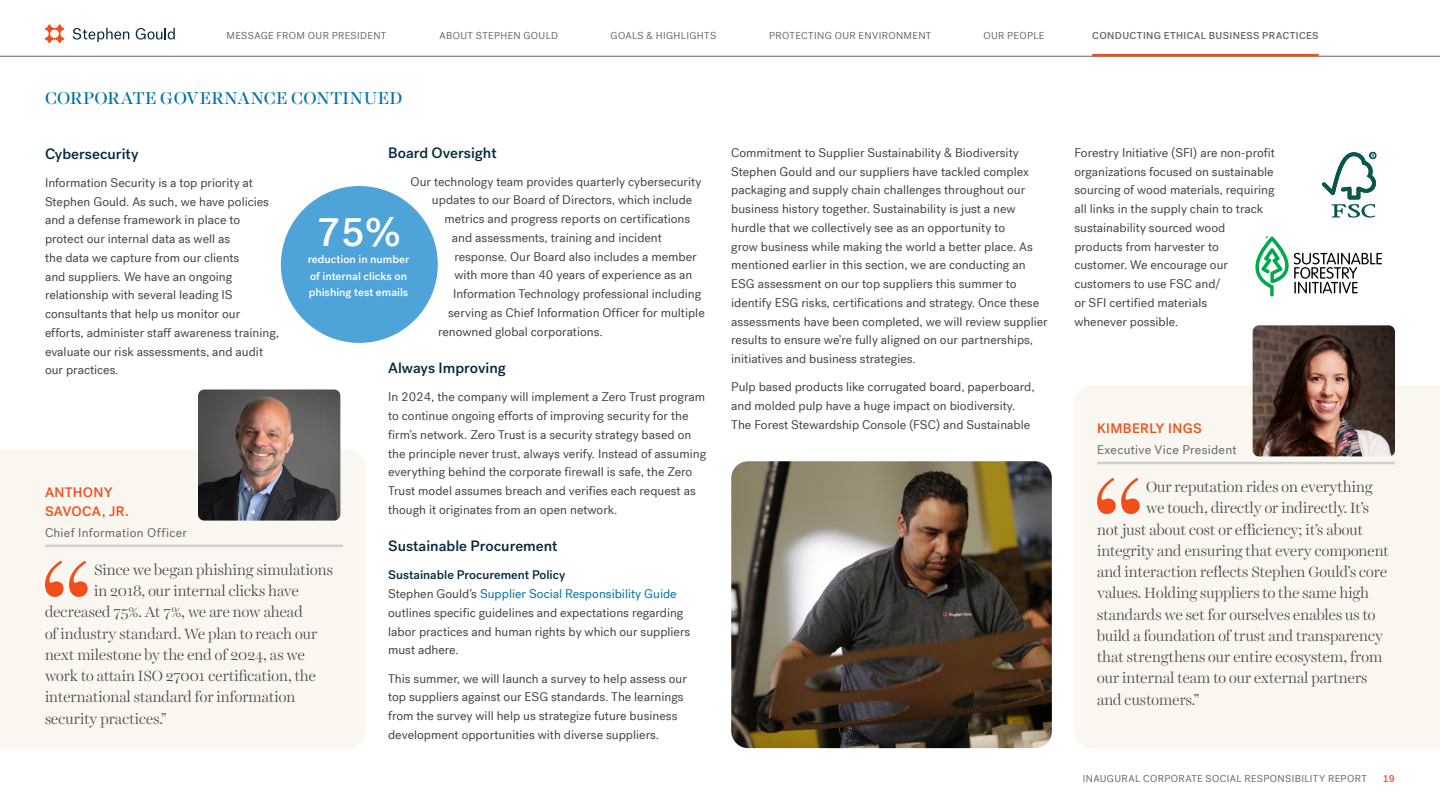
<style>
.page{position:relative;width:1440px;height:810px;background:#fff}
.page>*{position:absolute;margin:0;border:0;box-sizing:border-box;transform-origin:0 0}
.Side_bar_text{font:127.38px "Harriet Display";color:#f14e1b}
.Heading_2{font:500 40.5px "Post Grotesk";color:#fff}
.Heading_1_Continued{font:17.5px "Harriet Display";letter-spacing:.02em;color:#0273a7}
.Side_bar_text-2{font:300 15px "Harriet Display";color:#454545}
.Heading_2-2{font:500 15px "Post Grotesk";color:#082a40}
.Side_bar_heading{font:500 13.75px/18.8px "Post Grotesk";letter-spacing:.025em;color:#f14e1b}
.Body_text{font:12.5px/18.8px "Post Grotesk";color:#454545}
.Side_bar_sub_header{font:12.5px "Post Grotesk";letter-spacing:.02em;color:#676767}
.Body_text-2{font:500 11.25px/16.9px "Post Grotesk";color:#fff}
.t1{font:10px "Post Grotesk";letter-spacing:.035em;color:#676767}
.t2{font:500 10px "Post Grotesk";letter-spacing:.035em;color:#676767}
.t3{font:500 10px "Post Grotesk";color:#f14e1b}
.s1{font-weight:500;color:#082a40}
.s2{color:#0273a7}
</style>
<div class="page">
<hr style="left:0;top:56px;width:1440px;height:1px;background:#676767">
<svg style="left:45px;top:24px;width:19px;height:19px"></svg>
<svg style="left:73px;top:28px;width:56px;height:14px"></svg>
<svg style="left:136px;top:28px;width:39px;height:12px"></svg>
<hr style="left:1092px;top:54px;width:227px;height:2px;background:#f14e1b">
<img style="left:731px;top:461px;width:321px;height:287px">
<div style="left:1075px;top:385px;width:365px;height:363px;background:#faf7f0"></div>
<hr style="left:1097px;top:462px;width:298px;height:2px;background:#d1d1d1">
<img style="left:1253px;top:325px;width:142px;height:131px">
<div style="left:0;top:449px;width:365px;height:299px;background:#faf7f0"></div>
<hr style="left:45px;top:545px;width:298px;height:2px;background:#d1d1d1">
<img style="left:198px;top:389px;width:142px;height:132px">
<div style="left:281px;top:186px;width:157px;height:157px;background:#4ea3d9;border-radius:50%"></div>
<svg style="left:1322px;top:152px;width:54px;height:66px"></svg>
<svg style="left:1255px;top:236px;width:127px;height:61px"></svg>
<p class="t1" style="left:226px;top:30px;width:161px">MESSAGE FROM OUR PRESIDENT</p>
<p class="t1" style="left:440px;top:30px;width:120px">ABOUT STEPHEN GOULD</p>
<p class="t1" style="left:611px;top:30px;width:107px">GOALS &amp; HIGHLIGHTS</p>
<p class="t1" style="left:769px;top:30px;width:164px">PROTECTING OUR ENVIRONMENT</p>
<p class="t2" style="left:1092px;top:30px;width:79px">CONDUCTING E</p>
<p class="t2" style="left:1282px;top:30px;width:38px">CTICES</p>
<p class="t1" style="left:983px;top:30px;width:63px">OUR PEOPLE</p>
<p class="t1" style="left:1095px;top:30px;width:222px">CONDUCTING ETHICAL BUSINESS PRACTICES</p>
<p class="Heading_1_Continued" style="left:45px;top:85px;width:359px">CORPORATE GOVERNANCE CONTINUED</p>
<p class="Heading_2-2" style="left:388px;top:143px;width:110px">Board Oversight</p>
<p class="Body_text" style="left:411px;top:172px;width:292px">Our technology team provides quarterly cybersecurity</p>
<p class="Body_text" style="left:432px;top:191px;width:262px">updates to our Board of Directors, which include</p>
<p class="Body_text" style="left:444px;top:210px;width:247px">metrics and progress reports on certifications</p>
<p class="Body_text" style="left:452px;top:228px;width:211px">and assessments, training and incident</p>
<p class="Body_text" style="left:454px;top:247px;width:244px">response. Our Board also includes a member</p>
<p class="Body_text" style="left:454px;top:266px;width:239px">with more than 40 years of experience as an</p>
<p class="Body_text" style="left:453px;top:285px;width:250px">Information Technology professional including</p>
<p class="Body_text" style="left:448px;top:303px;width:258px">serving as Chief Information Officer for multiple</p>
<p class="Body_text" style="left:438px;top:322px;width:166px">renowned global corporations.</p>
<p class="Heading_2-2" style="left:388px;top:359px;width:119px">Always Improving</p>
<p class="Body_text" style="left:388px;top:388px;width:320px">In 2024, the company will implement a Zero Trust program to continue ongoing efforts of improving security for the firm’s network. Zero Trust is a security strategy based on the principle never trust, always verify. Instead of assuming everything behind the corporate firewall is safe, the Zero Trust model assumes breach and verifies each request as though it originates from an open network.</p>
<p class="Heading_2-2" style="left:388px;top:537px;width:171px">Sustainable Procurement</p>
<p class="Body_text" style="left:388px;top:566px;width:304px"><span class="s1">Sustainable Procurement Policy<br></span>Stephen Gould’s <span class="s2">Supplier Social Responsibility Guide </span>outlines specific guidelines and expectations regarding labor practices and human rights by which our suppliers must adhere.</p>
<p class="Body_text" style="left:388px;top:669px;width:300px">This summer, we will launch a survey to help assess our top suppliers against our ESG standards. The learnings from the survey will help us strategize future business development opportunities with diverse suppliers.</p>
<p class="Heading_2-2" style="left:45px;top:144px;width:95px">Cybersecurity</p>
<p class="Body_text" style="left:45px;top:173px;width:236px">Information Security is a top priority at Stephen Gould. As such, we have policies and a defense framework in place to protect our internal data as well as<br>the data we capture from our clients<br>and suppliers. We have an ongoing relationship with several leading IS consultants that help us monitor our efforts, administer staff awareness training, evaluate our risk assessments, and audit our practices.</p>
<p class="Heading_2" style="left:316px;top:207px;width:86px">75%</p>
<p class="Body_text-2" style="left:309px;top:267px;width:101px">of internal clicks on phishing test emails</p>
<p class="Body_text-2" style="left:308px;top:250px;width:103px">reduction in number</p>
<p class="Side_bar_heading" style="left:45px;top:483px;width:86px">ANTHONY<br>SAVOCA, JR.</p>
<p class="Side_bar_sub_header" style="left:45px;top:525px;width:144px">Chief Information Officer</p>
<p class="Side_bar_text" style="left:36px;top:523px;width:59px">“</p>
<p class="Side_bar_text-2" style="left:94px;top:559px;width:240px">Since we began phishing simulations</p>
<p class="Side_bar_text-2" style="left:94px;top:580px;width:206px">in 2018, our internal clicks have</p>
<p class="Side_bar_text-2" style="left:45px;top:602px;width:259px">decreased 75%. At 7%, we are now ahead</p>
<p class="Side_bar_text-2" style="left:45px;top:623px;width:274px">of industry standard. We plan to reach our</p>
<p class="Side_bar_text-2" style="left:45px;top:644px;width:261px">next milestone by the end of 2024, as we</p>
<p class="Side_bar_text-2" style="left:45px;top:665px;width:273px">work to attain ISO 27001 certification, the</p>
<p class="Side_bar_text-2" style="left:45px;top:687px;width:252px">international standard for information</p>
<p class="Side_bar_text-2" style="left:45px;top:708px;width:124px">security practices.”</p>
<p class="Body_text" style="left:731px;top:143px;width:318px">Commitment to Supplier Sustainability &amp; Biodiversity Stephen Gould and our suppliers have tackled complex packaging and supply chain challenges throughout our business history together. Sustainability is just a new hurdle that we collectively see as an opportunity to<br>grow business while making the world a better place. As mentioned earlier in this section, we are conducting an ESG assessment on our top suppliers this summer to identify ESG risks, certifications and strategy. Once these assessments have been completed, we will review supplier results to ensure we’re fully aligned on our partnerships, initiatives and business strategies.</p>
<p class="Body_text" style="left:731px;top:378px;width:305px">Pulp based products like corrugated board, paperboard, and molded pulp have a huge impact on biodiversity.<br>The Forest Stewardship Console (FSC) and Sustainable</p>
<p class="Body_text" style="left:1074px;top:143px;width:202px">Forestry Initiative (SFI) are non-profit organizations focused on sustainable sourcing of wood materials, requiring all links in the supply chain to track sustainability sourced wood products from harvester to<br>customer. We encourage our customers to use FSC and/<br>or SFI certified materials<br>whenever possible.</p>
<p class="Side_bar_heading" style="left:1097px;top:419px;width:106px">KIMBERLY INGS</p>
<p class="Side_bar_sub_header" style="left:1097px;top:442px;width:141px">Executive Vice President</p>
<p class="Side_bar_text" style="left:1088px;top:440px;width:59px">“</p>
<p class="Side_bar_text-2" style="left:1146px;top:476px;width:228px">Our reputation rides on everything</p>
<p class="Side_bar_text-2" style="left:1146px;top:498px;width:225px">we touch, directly or indirectly. It’s</p>
<p class="Side_bar_text-2" style="left:1097px;top:519px;width:268px">not just about cost or efficiency; it’s about</p>
<p class="Side_bar_text-2" style="left:1097px;top:540px;width:293px">integrity and ensuring that every component</p>
<p class="Side_bar_text-2" style="left:1097px;top:561px;width:292px">and interaction reflects Stephen Gould’s core</p>
<p class="Side_bar_text-2" style="left:1097px;top:583px;width:273px">values. Holding suppliers to the same high</p>
<p class="Side_bar_text-2" style="left:1097px;top:604px;width:280px">standards we set for ourselves enables us to</p>
<p class="Side_bar_text-2" style="left:1097px;top:625px;width:288px">build a foundation of trust and transparency</p>
<p class="Side_bar_text-2" style="left:1097px;top:646px;width:287px">that strengthens our entire ecosystem, from</p>
<p class="Side_bar_text-2" style="left:1097px;top:668px;width:272px">our internal team to our external partners</p>
<p class="Side_bar_text-2" style="left:1097px;top:689px;width:104px">and customers.”</p>
<p class="t1" style="left:1083px;top:773px;width:286px">INAUGURAL CORPORATE SOCIAL RESPONSIBILITY REPORT</p>
<p class="t3" style="left:1383px;top:772px;width:14px">19</p>
</div>
